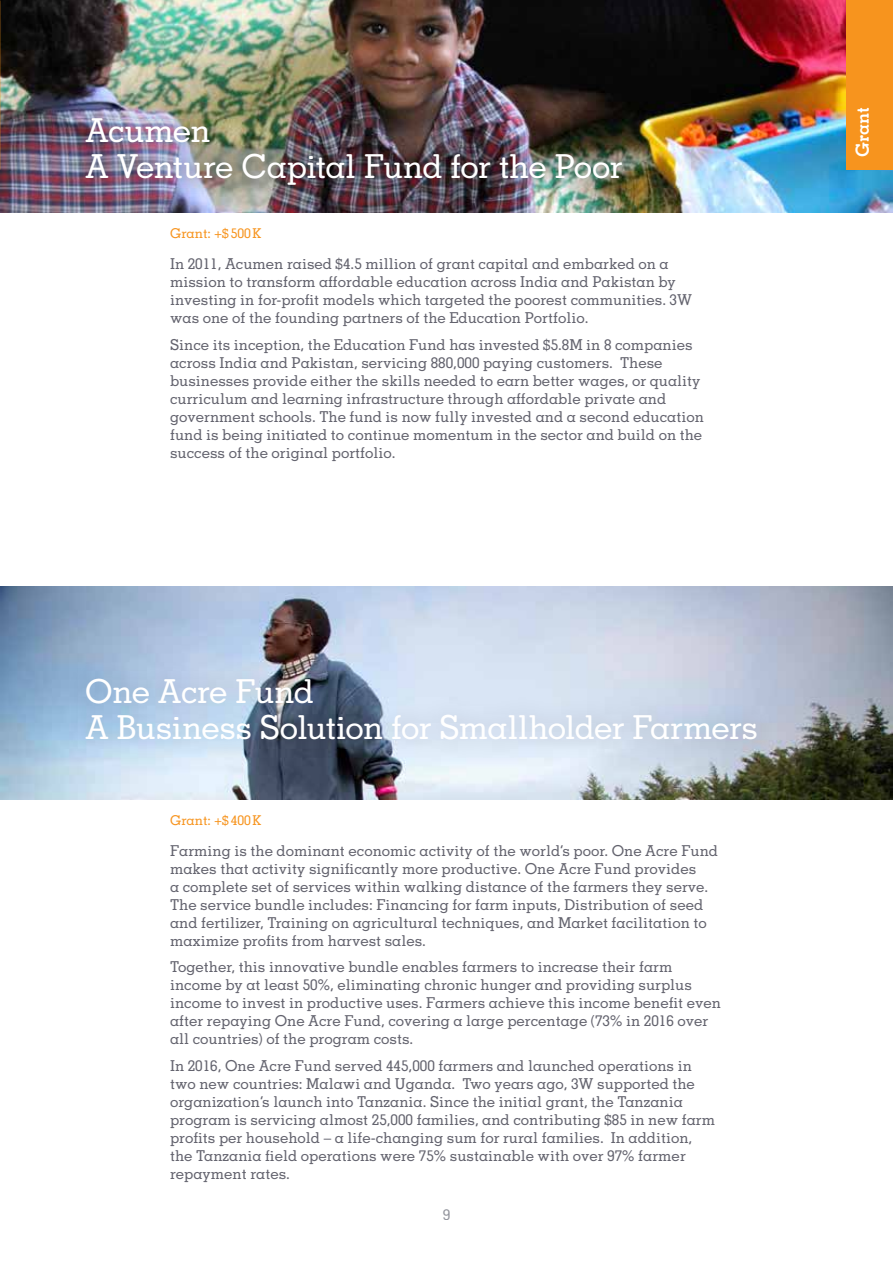
<style>
.page{position:relative;width:893px;height:1263px;background:#fff}
.page>*{position:absolute;margin:0;border:0;box-sizing:border-box;transform-origin:0 0}
.t1{font:500 33px/36px "Memphis SR Pro";letter-spacing:-.025em;color:#fff}
.t2{font:700 18px "Memphis SR Pro";color:#fff}
.t3{font:500 15px/18px "Memphis SR Pro";color:#63636e}
.t4{font:500 15px "Memphis SR Pro";color:#93959d}
.t5{font:500 13.5px "Memphis SR Pro";color:#f7941e}
</style>
<div class="page">
<img style="left:0;top:0;width:893px;height:212px">
<div style="left:69px;top:100px;width:569px;height:103px;background:#000;opacity:.75"></div>
<div style="left:846px;top:0;width:47px;height:170px;background:#f7941e"></div>
<img style="left:0;top:586px;width:893px;height:213px">
<div style="left:63px;top:656px;width:716px;height:107px;background:#000;opacity:.2"></div>
<h1 class="t1" style="left:85px;top:111px;width:539px">Acumen<br>A Venture Capital Fund for the Poor</h1>
<p class="t5" style="left:170px;top:225px;width:93px">Grant: +$500K</p>
<p class="t3" style="left:170px;top:254px;width:524px">In 2011, Acumen raised $4.5 million of grant capital and embarked on a mission to transform affordable education across India and Pakistan by investing in for-profit models which targeted the poorest communities. 3W was one of the founding partners of the Education Portfolio.</p>
<p class="t3" style="left:170px;top:335px;width:535px">Since its inception, the Education Fund has invested $5.8M in 8 companies across India and Pakistan, servicing 880,000 paying customers. These businesses provide either the skills needed to earn better wages, or quality curriculum and learning infrastructure through affordable private and government schools. The fund is now fully invested and a second education fund is being initiated to continue momentum in the sector and build on the success of the original portfolio.</p>
<h1 class="t1" style="left:85px;top:673px;width:674px">One Acre Fund<br>A Business Solution for Smallholder Farmers</h1>
<p class="t5" style="left:170px;top:812px;width:93px">Grant: +$400K</p>
<p class="t3" style="left:170px;top:841px;width:549px">Farming is the dominant economic activity of the world’s poor. One Acre Fund makes that activity significantly more productive. One Acre Fund provides<br>a complete set of services within walking distance of the farmers they serve.<br>The service bundle includes: Financing for farm inputs, Distribution of seed and fertilizer, Training on agricultural techniques, and Market facilitation to maximize profits from harvest sales.</p>
<p class="t3" style="left:170px;top:958px;width:552px">Together, this innovative bundle enables farmers to increase their farm income by at least 50%, eliminating chronic hunger and providing surplus income to invest in productive uses. Farmers achieve this income benefit even after repaying One Acre Fund, covering a large percentage (73% in 2016 over all countries) of the program costs.</p>
<p class="t3" style="left:170px;top:1056px;width:546px">In 2016, One Acre Fund served 445,000 farmers and launched operations in two new countries: Malawi and Uganda. Two years ago, 3W supported the organization’s launch into Tanzania. Since the initial grant, the Tanzania program is servicing almost 25,000 families, and contributing $85 in new farm profits per household – a life-changing sum for rural families. In addition, the Tanzania field operations were 75% sustainable with over 97% farmer repayment rates.</p>
<p class="t4" style="left:443px;top:1205px;width:9px">9</p>
<p class="t2" style="left:851px;top:157px;width:51px;rotate:-90deg">Grant</p>
</div>
